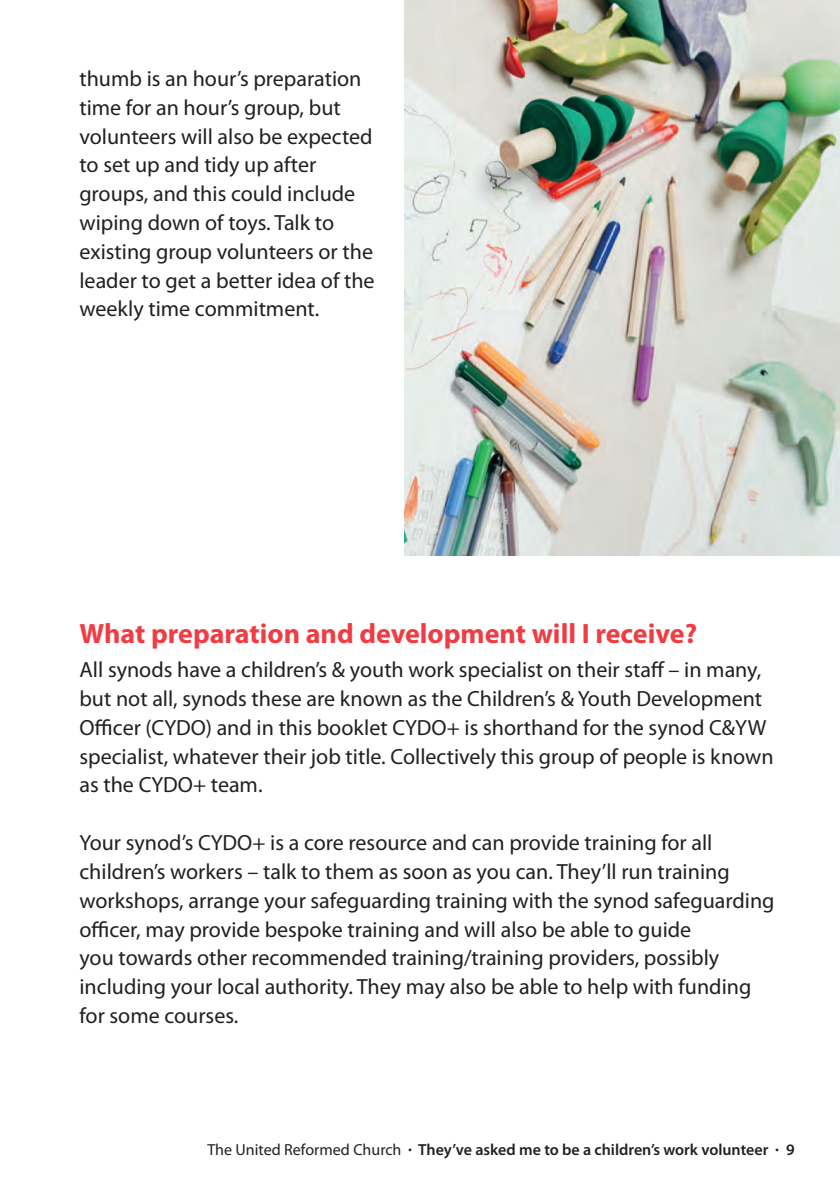
<style>
.page{position:relative;width:840px;height:1191px;background:#fff}
.page>*{position:absolute;margin:0;border:0;box-sizing:border-box;transform-origin:0 0}
.t1{font:700 28px "Myriad Pro";color:#ee3d43}
.t2{font:22px/28.8px "Myriad Pro";color:#231f20}
.t3{font:600 16px "Myriad Pro";color:#231f20}
.s1{font-weight:400}
</style>
<div class="page">
<img style="left:404px;top:0;width:435px;height:556px">
<p class="t2" style="left:79px;top:65px;width:296px">thumb is an hour’s preparation time for an hour’s group, but volunteers will also be expected to set up and tidy up after groups, and this could include wiping down of toys. Talk to existing group volunteers or the leader to get a better idea of the weekly time commitment.</p>
<p class="t1" style="left:79px;top:617px;width:619px">What preparation and development will I receive?</p>
<p class="t2" style="left:79px;top:656px;width:695px">All synods have a children’s &amp; youth work specialist on their staff – in many, but not all, synods these are known as the Children’s &amp; Youth Development Officer (CYDO) and in this booklet CYDO+ is shorthand for the synod C&amp;YW specialist, whatever their job title. Collectively this group of people is known as the CYDO+ team.</p>
<p class="t2" style="left:79px;top:828px;width:696px">Your synod’s CYDO+ is a core resource and can provide training for all children’s workers – talk to them as soon as you can. They’ll run training workshops, arrange your safeguarding training with the synod safeguarding officer, may provide bespoke training and will also be able to guide<br>you towards other recommended training/training providers, possibly including your local authority. They may also be able to help with funding for some courses.</p>
<p class="t3" style="left:207px;top:1140px;width:588px"><span class="s1">The United Reformed Church</span> · They’ve asked me to be a children’s work volunteer · 9</p>
</div>
